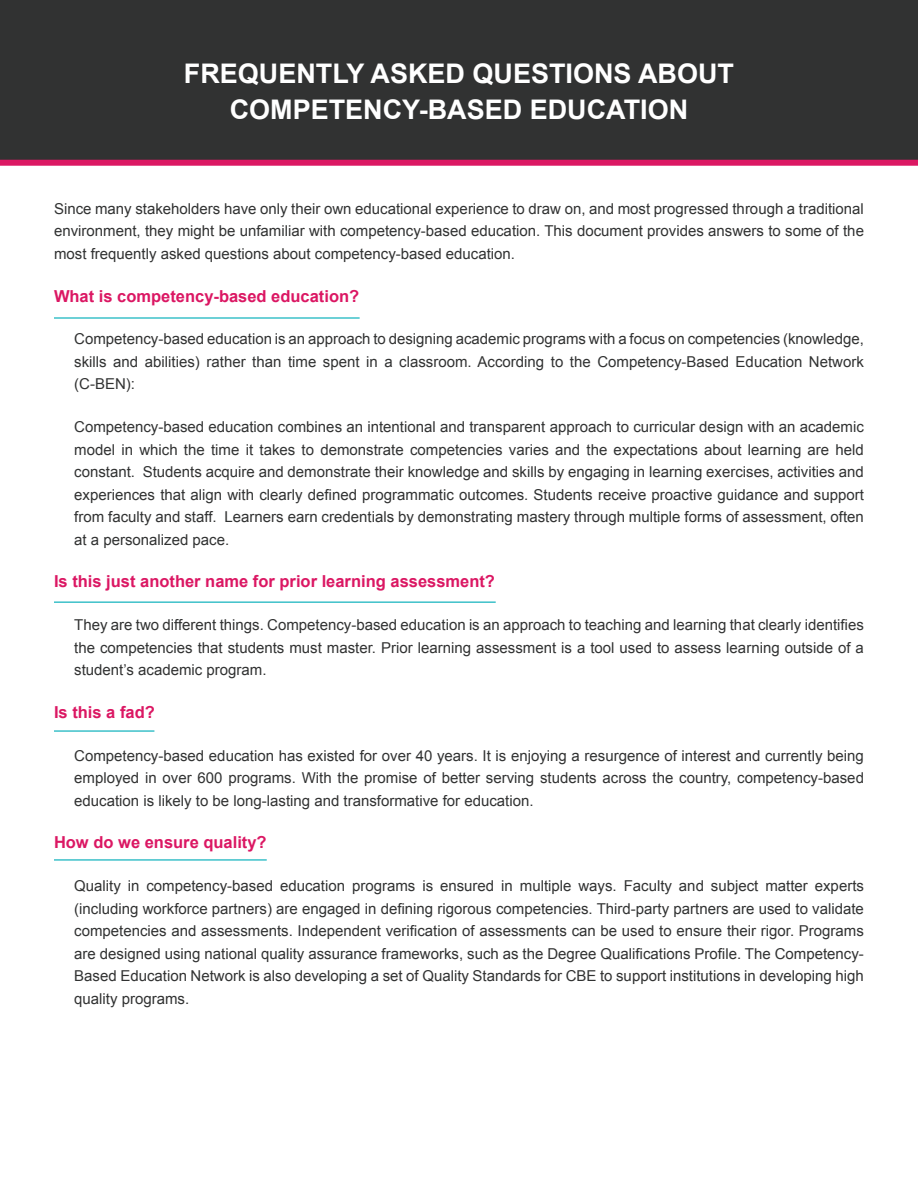
<style>
.page{position:relative;width:918px;height:1188px;background:#fff}
.page>*{position:absolute;margin:0;border:0;box-sizing:border-box;transform-origin:0 0}
.t1{font:700 27px/36px "Arial";color:#fff;text-align:center}
.t2{font:700 16.5px "Arial";color:#db1763}
.t3{font:15px/22.5px "Arial";color:#313232;text-align:justify}
</style>
<div class="page">
<div style="left:0;top:0;width:918px;height:163px;background:#313232"></div>
<div style="left:0;top:160px;width:918px;height:6px;background:#db1863"></div>
<hr style="left:54px;top:317px;width:306px;height:2px;background:#3dc1c9">
<hr style="left:54px;top:601px;width:442px;height:2px;background:#3dc1c9">
<hr style="left:54px;top:730px;width:100px;height:2px;background:#3dc1c9">
<hr style="left:54px;top:859px;width:213px;height:2px;background:#3dc1c9">
<h1 class="t1" style="left:184px;top:56px;width:552px">FREQUENTLY ASKED QUESTIONS ABOUT<br>COMPETENCY-BASED EDUCATION</h1>
<p class="t3" style="left:54px;top:198px;width:812px">Since many stakeholders have only their own educational experience to draw on, and most progressed through a traditional environment, they might be unfamiliar with competency-based education. This document provides answers to some of the most frequently asked questions about competency-based education.</p>
<p class="t2" style="left:54px;top:285px;width:307px">What is competency-based education?</p>
<p class="t3" style="left:74px;top:328px;width:791px">Competency-based education is an approach to designing academic programs with a focus on competencies (knowledge, skills and abilities) rather than time spent in a classroom. According to the Competency-Based Education Network (C-BEN):</p>
<p class="t3" style="left:74px;top:416px;width:791px">Competency-based education combines an intentional and transparent approach to curricular design with an academic model in which the time it takes to demonstrate competencies varies and the expectations about learning are held constant. Students acquire and demonstrate their knowledge and skills by engaging in learning exercises, activities and experiences that align with clearly defined programmatic outcomes. Students receive proactive guidance and support from faculty and staff. Learners earn credentials by demonstrating mastery through multiple forms of assessment, often at a personalized pace.</p>
<p class="t2" style="left:54px;top:571px;width:443px">Is this just another name for prior learning assessment?</p>
<p class="t3" style="left:74px;top:614px;width:791px">They are two different things. Competency-based education is an approach to teaching and learning that clearly identifies the competencies that students must master. Prior learning assessment is a tool used to assess learning outside of a student’s academic program.</p>
<p class="t2" style="left:54px;top:701px;width:102px">Is this a fad?</p>
<p class="t3" style="left:74px;top:744px;width:791px">Competency-based education has existed for over 40 years. It is enjoying a resurgence of interest and currently being employed in over 600 programs. With the promise of better serving students across the country, competency-based education is likely to be long-lasting and transformative for education.</p>
<p class="t2" style="left:54px;top:832px;width:214px">How do we ensure quality?</p>
<p class="t3" style="left:74px;top:875px;width:791px">Quality in competency-based education programs is ensured in multiple ways. Faculty and subject matter experts (including workforce partners) are engaged in defining rigorous competencies. Third-party partners are used to validate competencies and assessments. Independent verification of assessments can be used to ensure their rigor. Programs are designed using national quality assurance frameworks, such as the Degree Qualifications Profile. The Competency-Based Education Network is also developing a set of Quality Standards for CBE to support institutions in developing high quality programs.</p>
</div>
